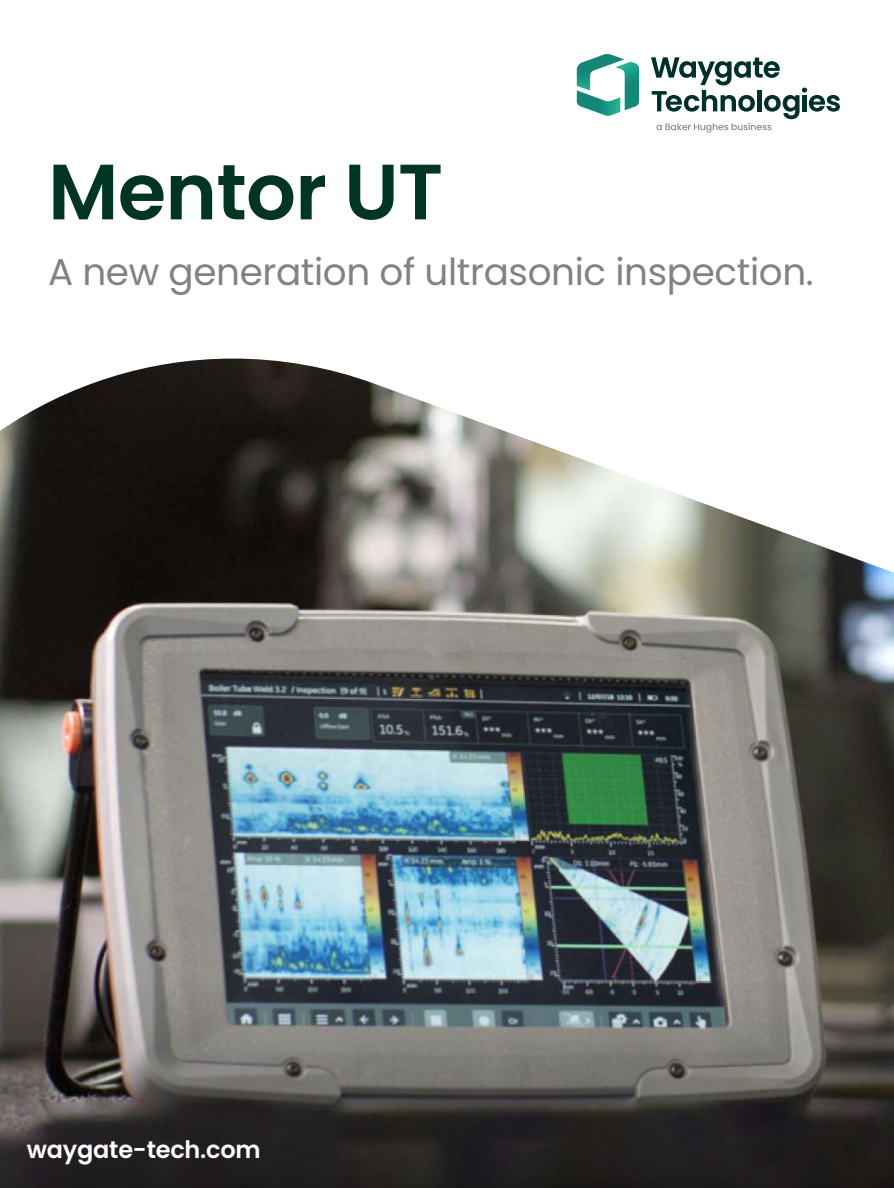
<style>
.page{position:relative;width:894px;height:1188px;background:#fff}
.page>*{position:absolute;margin:0;border:0;box-sizing:border-box;transform-origin:0 0}
.t1{font:600 78.3px "Poppins";letter-spacing:-.01em;color:#003525}
.t2{font:37.35px "Poppins";letter-spacing:-.01em;color:#808285}
.t3{font:600 24px "Poppins";letter-spacing:-.01em;color:#fff}
</style>
<div class="page">
<svg style="left:651px;top:57px;width:188px;height:76px"></svg>
<svg style="left:576px;top:54px;width:63px;height:62px"></svg>
<img style="left:0;top:359px;width:893px;height:624px">
<svg style="left:0;top:983px;width:893px;height:205px;background:#4a4949"></svg>
<h1 class="t1" style="left:48px;top:147px;width:396px">Mentor UT</h1>
<p class="t2" style="left:48px;top:251px;width:767px">A new generation of ultrasonic inspection.</p>
<p class="t3" style="left:27px;top:1136px;width:235px">waygate-tech.com</p>
</div>
